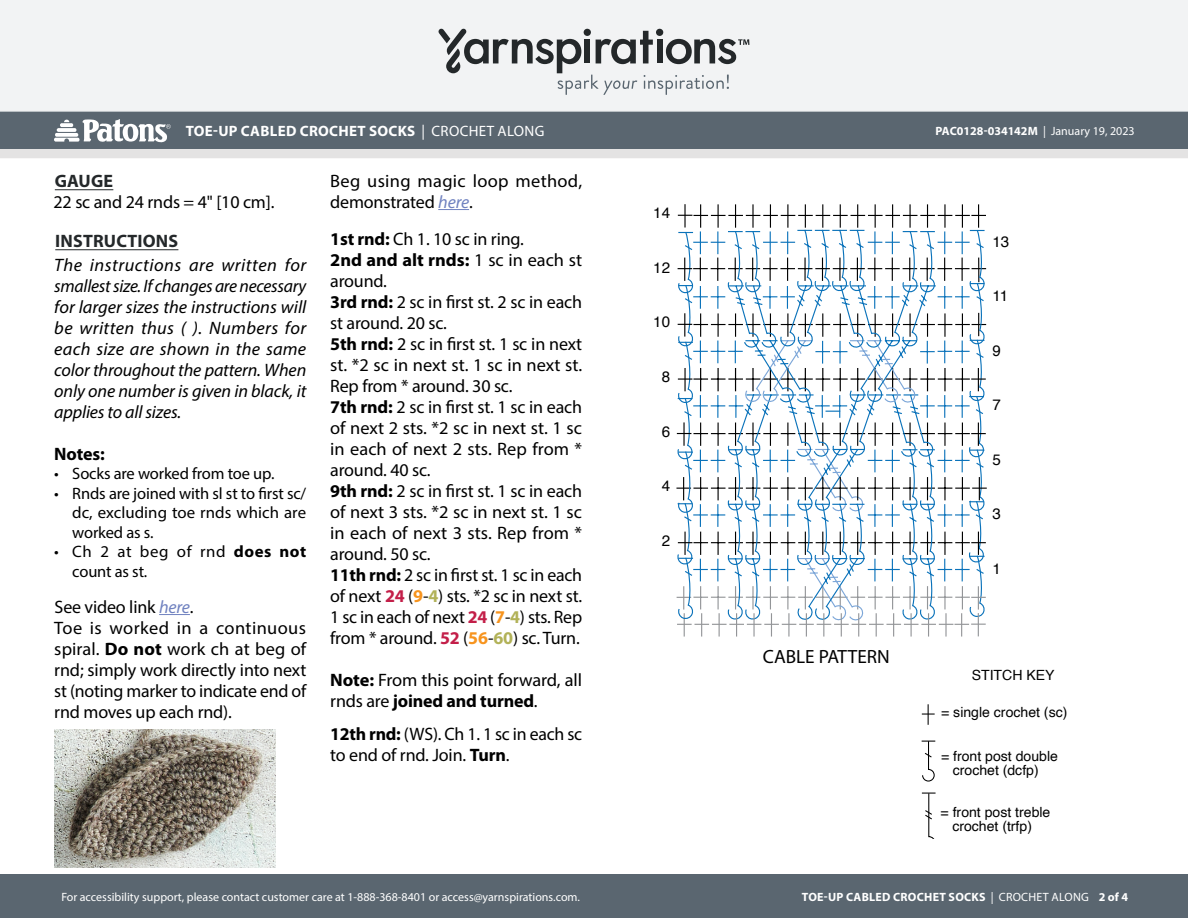
<style>
.page{position:relative;width:1188px;height:918px;background:#fff}
.page>*{position:absolute;margin:0;border:0;box-sizing:border-box;transform-origin:0 0}
.t1{font:19.2px "Myriad Pro";color:#000}
.Body_-__Auto_Style_w{font:18px/21px "Myriad Pro";letter-spacing:-.01em;color:#000;text-align:justify}
.Body_-__Auto_Style_w-2{font:italic 18px/21px "Myriad Pro";letter-spacing:-.01em;color:#000;text-align:justify}
.Body_-__Color_coded{font:18px/21px "Myriad Pro";letter-spacing:-.01em;color:#000;text-align:justify}
.Body_-__Auto_Style_w-3{font:18px/21px "Myriad Pro";letter-spacing:.015em;color:#000}
.Body_-_HEADERS_-_Und{font:18px/21px "Myriad Pro";letter-spacing:-.01em;color:#000}
.Body_-_HEADERS_-_Und-2{font:700 18px "Myriad Pro";letter-spacing:.01em;color:#24282a}
.Body_-__Auto_Style_w-4{font:700 18px "Myriad Pro";letter-spacing:-.01em;color:#000}
.t2{font:16.5px/19.5px "Myriad Pro";letter-spacing:-.01em;color:#000;text-align:justify}
.t3{font:16.5px/19.5px "Myriad Pro";letter-spacing:.03em;color:#000}
.t4{font:15.15px "Helvetica";color:#000}
.Header_-_Name___Type{font:700 15px "Myriad Pro";letter-spacing:.02em;color:#fff}
.t5{font:14.1px/14.1px "Helvetica";color:#000;text-align:center}
.t6{font:12px "Myriad Pro";color:#fff}
.Footer_-_Sku___Date{font:700 12px "Myriad Pro";letter-spacing:.02em;color:#fff}
.Footer_-_Sku___Date-2{font:700 12px "Myriad Pro";color:#fff}
.s1{font-weight:400}
.s2{font-weight:700;color:#24282a}
.s3{font-weight:700}
.s4{font-style:italic;color:#7082c0}
.s5{font-weight:700;color:#c31f49}
.s6{font-weight:700;color:#f7941e}
.s7{font-weight:700;color:#b2b258}
</style>
<div class="page">
<div style="left:0;top:875px;width:1188px;height:43px;background:#5a6670"></div>
<div style="left:0;top:111px;width:1188px;height:38px;background:#5a6670"></div>
<div style="left:0;top:0;width:1188px;height:112px;background:#f2f3f4"></div>
<svg style="left:438px;top:29px;width:311px;height:66px"></svg>
<svg style="left:0;top:119px;width:1188px;height:39px"></svg>
<hr style="left:55px;top:189px;width:58px;height:1px;background:#24282a">
<hr style="left:55px;top:249px;width:123px;height:1px;background:#24282a">
<hr style="left:159px;top:614px;width:31px;height:1px;background:#7082c0">
<img style="left:54px;top:729px;width:221px;height:138px">
<hr style="left:438px;top:209px;width:31px;height:1px;background:#7082c0">
<svg style="left:676px;top:204px;width:311px;height:433px"></svg>
<svg style="left:922px;top:740px;width:13px;height:42px"></svg>
<svg style="left:921px;top:792px;width:15px;height:47px"></svg>
<svg style="left:922px;top:704px;width:13px;height:21px"></svg>
<p class="Header_-_Name___Type" style="left:186px;top:121px;width:360px">TOE-UP CABLED CROCHET SOCKS <span class="s1">| CROCHET ALONG</span></p>
<p class="Body_-_HEADERS_-_Und" style="left:54px;top:170px;width:222px"><span class="s2">GAUGE<br></span>22 sc and 24 rnds = 4" [10 cm].</p>
<p class="Body_-_HEADERS_-_Und-2" style="left:55px;top:229px;width:124px">INSTRUCTIONS</p>
<p class="Body_-__Auto_Style_w-2" style="left:54px;top:254px;width:254px">The instructions are written for smallest size. If changes are necessary for larger sizes the instructions will be written thus ( ). Numbers for each size are shown in the same color throughout the pattern. When only one number is given in black, it applies to all sizes.</p>
<p class="Body_-__Auto_Style_w-4" style="left:54px;top:442px;width:52px">Notes:</p>
<p class="t2" style="left:54px;top:464px;width:222px">• Socks are worked from toe up.</p>
<p class="t2" style="left:72px;top:483px;width:235px;text-indent:-18px">• Rnds are joined with sl st to first sc/ dc, excluding toe rnds which are worked as s.</p>
<p class="t3" style="left:72px;top:542px;width:235px;text-indent:-18px">• Ch 2 at beg of rnd <span class="s3">does not </span>count as st.</p>
<p class="Body_-__Auto_Style_w" style="left:55px;top:596px;width:141px">See video link <span class="s4">here</span>.</p>
<p class="Body_-__Auto_Style_w" style="left:54px;top:617px;width:254px">Toe is worked in a continuous spiral. <span class="s3">Do not</span> work ch at beg of rnd; simply work directly into next st (noting marker to indicate end of rnd moves up each rnd).</p>
<p class="Body_-__Auto_Style_w-3" style="left:330px;top:170px;width:254px">Beg using magic loop method, demonstrated <span class="s4">here</span>.</p>
<p class="Body_-__Auto_Style_w" style="left:330px;top:228px;width:195px"><span class="s3">1st rnd:</span> Ch 1. 10 sc in ring.</p>
<p class="Body_-__Auto_Style_w" style="left:330px;top:249px;width:253px"><span class="s3">2nd and alt rnds:</span> 1 sc in each st around.</p>
<p class="Body_-__Auto_Style_w" style="left:330px;top:291px;width:253px"><span class="s3">3rd rnd:</span> 2 sc in first st. 2 sc in each st around. 20 sc.</p>
<p class="Body_-__Auto_Style_w" style="left:330px;top:333px;width:254px"><span class="s3">5th rnd:</span> 2 sc in first st. 1 sc in next st. *2 sc in next st. 1 sc in next st.<br>Rep from * around. 30 sc.</p>
<p class="Body_-__Auto_Style_w" style="left:330px;top:396px;width:253px"><span class="s3">7th rnd:</span> 2 sc in first st. 1 sc in each of next 2 sts. *2 sc in next st. 1 sc in each of next 2 sts. Rep from * around. 40 sc.</p>
<p class="Body_-__Auto_Style_w" style="left:330px;top:480px;width:253px"><span class="s3">9th rnd:</span> 2 sc in first st. 1 sc in each of next 3 sts. *2 sc in next st. 1 sc in each of next 3 sts. Rep from * around. 50 sc.</p>
<p class="Body_-__Color_coded" style="left:330px;top:564px;width:253px"><span class="s3">11th rnd:</span> 2 sc in first st. 1 sc in each of next <span class="s5">24</span> (<span class="s6">9</span>-<span class="s7">4</span>) sts. *2 sc in next st.<br>1 sc in each of next <span class="s5">24</span> (<span class="s6">7</span>-<span class="s7">4</span>) sts. Rep from * around. <span class="s5">52</span> (<span class="s6">56</span>-<span class="s7">60</span>) sc. Turn.</p>
<p class="Body_-__Auto_Style_w" style="left:330px;top:669px;width:253px"><span class="s3">Note:</span> From this point forward, all rnds are <span class="s3">joined and turned</span>.</p>
<p class="Body_-__Auto_Style_w" style="left:330px;top:723px;width:253px"><span class="s3">12th rnd:</span> (WS). Ch 1. 1 sc in each sc to end of rnd. Join. <span class="s3">Turn</span>.</p>
<p class="t6" style="left:61px;top:889px;width:520px">For accessibility support, please contact customer care at 1-888-368-8401 or access@yarnspirations.com.</p>
<p class="t4" style="left:653px;top:201px;width:18px">14</p>
<p class="t4" style="left:653px;top:256px;width:18px">12</p>
<p class="t4" style="left:653px;top:310px;width:18px">10</p>
<p class="t4" style="left:662px;top:365px;width:10px">8</p>
<p class="t4" style="left:662px;top:420px;width:10px">6</p>
<p class="t4" style="left:662px;top:474px;width:10px">4</p>
<p class="t4" style="left:662px;top:529px;width:10px">2</p>
<p class="Footer_-_Sku___Date-2" style="left:935px;top:123px;width:201px">PAC0128-034142M <span class="s1">| January 19, 2023</span></p>
<p class="t4" style="left:992px;top:230px;width:18px">13</p>
<p class="t4" style="left:992px;top:284px;width:17px">11</p>
<p class="t4" style="left:992px;top:339px;width:10px">9</p>
<p class="t4" style="left:992px;top:393px;width:10px">7</p>
<p class="t4" style="left:992px;top:448px;width:10px">5</p>
<p class="t4" style="left:992px;top:502px;width:10px">3</p>
<p class="t1" style="left:763px;top:644px;width:128px">CABLE PATTERN</p>
<p class="t4" style="left:992px;top:557px;width:10px">1</p>
<p class="t5" style="left:972px;top:669px;width:84px">STITCH KEY</p>
<p class="t5" style="left:941px;top:705px;width:128px">= single crochet (sc)</p>
<p class="t5" style="left:941px;top:749px;width:118px">= front post double crochet (dcfp)</p>
<p class="t5" style="left:941px;top:806px;width:111px">= front post treble crochet (trfp)</p>
<p class="Footer_-_Sku___Date" style="left:802px;top:889px;width:328px">TOE-UP CABLED CROCHET SOCKS <span class="s1">| CROCHET ALONG</span> 2 of 4</p>
</div>
